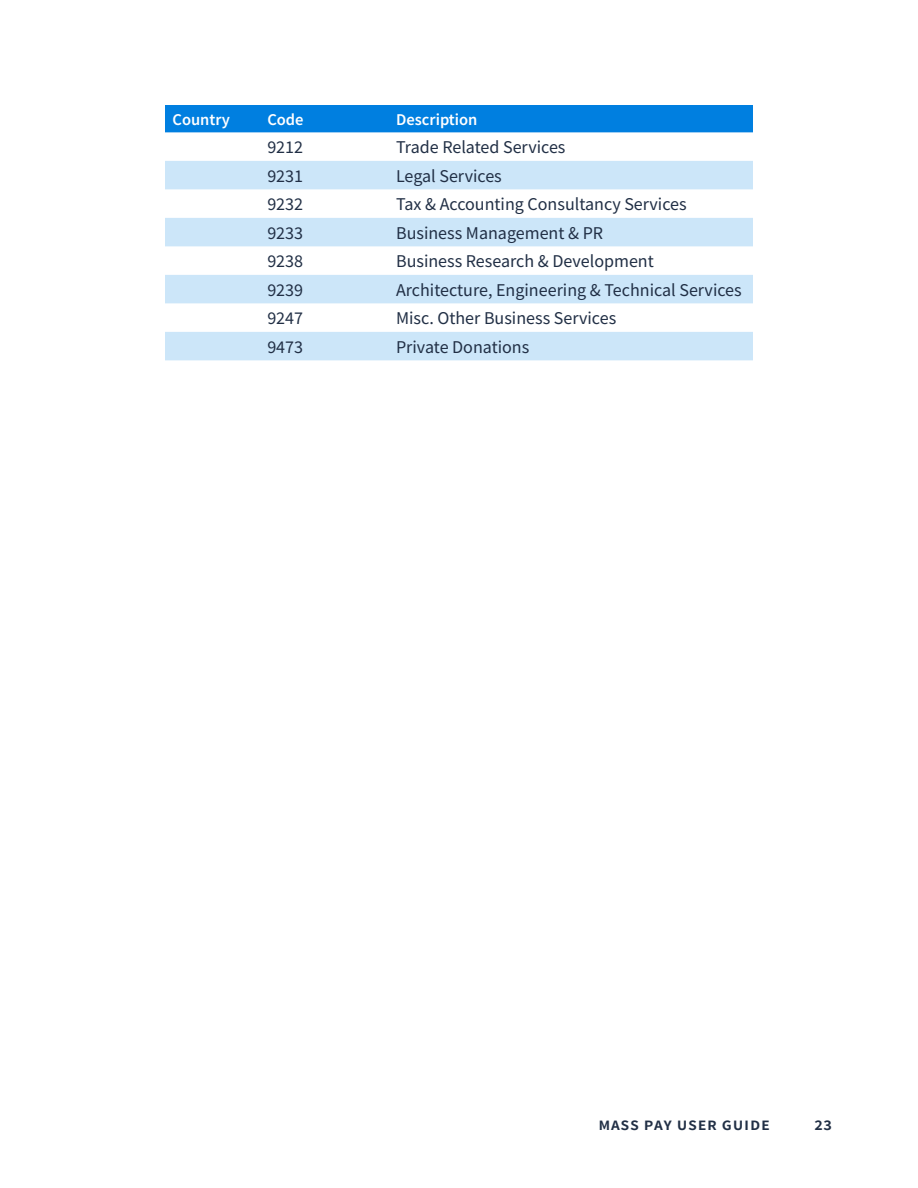
<style>
.page{position:relative;width:918px;height:1188px;background:#fff}
.page>*{position:absolute;margin:0;border:0;box-sizing:border-box;transform-origin:0 0}
.t1{font:18px "Source Sans Pro";color:#212f45}
.t2{font:600 18px "Source Sans Pro";color:#212f45}
.t3{font:600 16.5px "Source Sans Pro";color:#fff}
</style>
<div class="page">
<div style="left:165px;top:105px;width:588px;height:27px;background:#007fe0"></div>
<svg style="left:165px;top:161px;width:588px;height:199px;fill:#cce6f9"></svg>
<p class="t3" style="left:172px;top:109px;width:59px">Country</p>
<p class="t3" style="left:267px;top:109px;width:38px">Code</p>
<p class="t3" style="left:396px;top:109px;width:83px">Description</p>
<p class="t1" style="left:267px;top:136px;width:37px">9212</p>
<p class="t1" style="left:396px;top:136px;width:171px">Trade Related Services</p>
<p class="t1" style="left:267px;top:164px;width:37px">9231</p>
<p class="t1" style="left:396px;top:164px;width:107px">Legal Services</p>
<p class="t1" style="left:267px;top:193px;width:37px">9232</p>
<p class="t1" style="left:396px;top:193px;width:292px">Tax &amp; Accounting Consultancy Services</p>
<p class="t1" style="left:267px;top:221px;width:37px">9233</p>
<p class="t1" style="left:396px;top:221px;width:208px">Business Management &amp; PR</p>
<p class="t1" style="left:267px;top:250px;width:37px">9238</p>
<p class="t1" style="left:396px;top:250px;width:259px">Business Research &amp; Development</p>
<p class="t1" style="left:267px;top:278px;width:37px">9239</p>
<p class="t1" style="left:396px;top:278px;width:347px">Architecture, Engineering &amp; Technical Services</p>
<p class="t1" style="left:267px;top:307px;width:37px">9247</p>
<p class="t1" style="left:396px;top:307px;width:222px">Misc. Other Business Services</p>
<p class="t1" style="left:267px;top:335px;width:37px">9473</p>
<p class="t1" style="left:396px;top:335px;width:135px">Private Donations</p>
<p class="t2" style="left:598px;top:1112px;width:173px">mass pay user guide</p>
<p class="t2" style="left:814px;top:1112px;width:19px">23</p>
</div>
